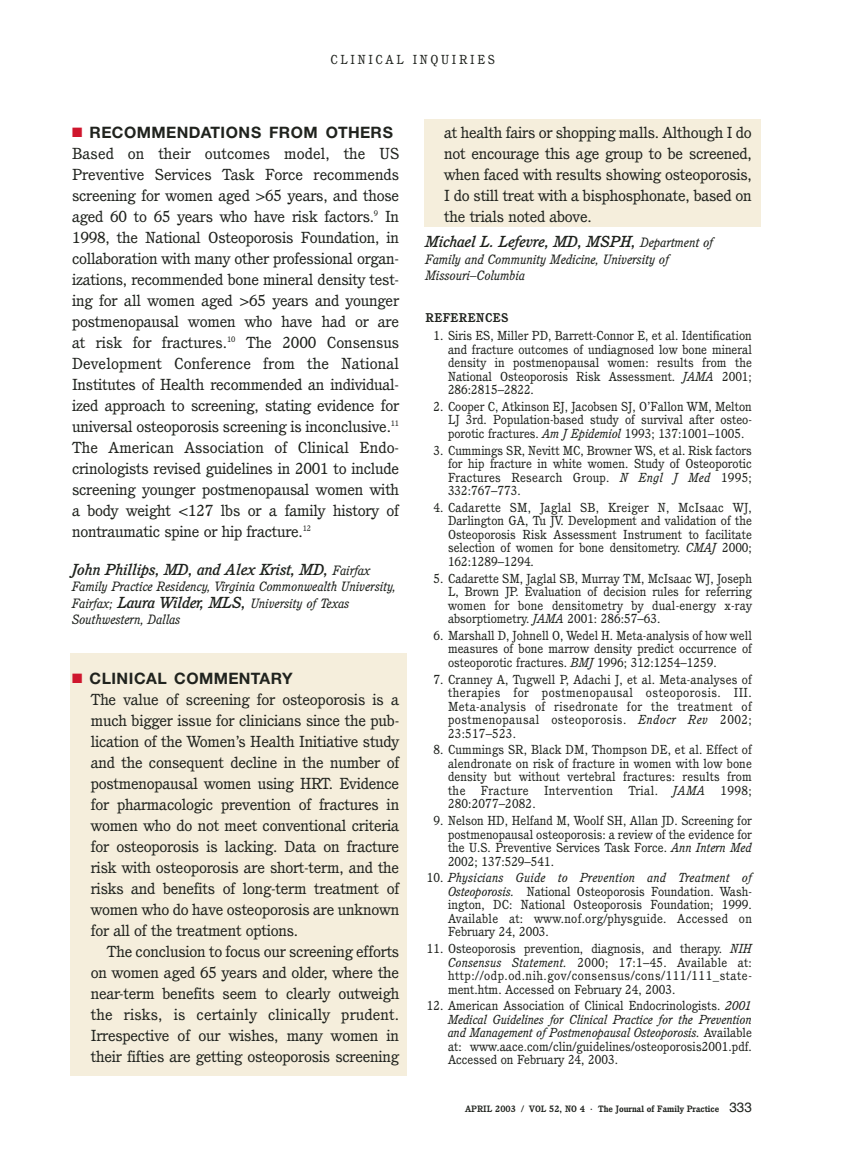
<style>
.page{position:relative;width:851px;height:1161px;background:#fff}
.page>*{position:absolute;margin:0;border:0;box-sizing:border-box;transform-origin:0 0}
.t1{font:700 15.75px "Helvetica Neue";letter-spacing:.025em;color:#20231e}
.t2{font:15.6px/21px "Cushing";letter-spacing:-.015em;color:#20231e;text-align:justify;scale:1.06 1}
.t3{font:italic 500 15.6px "Cushing";letter-spacing:-.015em;color:#20231e;scale:1.06 1}
.t4{font:italic 13.2px/16.5px "Cushing";color:#20231e}
.t5{font:12.75px/13.5px "Cushing";color:#20231e;text-align:justify}
.t6{font:12.75px "Cushing";letter-spacing:.21em;color:#20231e}
.t7{font:700 12.3px "Cushing";letter-spacing:.03em;color:#20231e}
.t8{font:700 9px "Cushing";color:#20231e}
.s1{color:#cf162d}
.s2{font-weight:400;font-size:13.2px}
.s3{font-weight:500;font-size:15.6px}
.s4{font-style:italic}
.s5{font-family:"Helvetica";font-weight:400;font-size:13.5px}
</style>
<div class="page">
<div style="left:71px;top:653px;width:336px;height:423px;background:#f5eedc"></div>
<div style="left:424px;top:120px;width:336px;height:107px;background:#f5eedc"></div>
<p class="t6" style="left:330px;top:54px;width:166px">CLINICAL INQUIRIES</p>
<p class="t1" style="left:72px;top:127px;width:322px"><span class="s1">■</span> RECOMMENDATIONS FROM OTHERS</p>
<p class="t2" style="left:72px;top:144px;width:310px">Based on their outcomes model, the US Preventive Services Task Force recommends screening for women aged &gt;65 years, and those aged 60 to 65 years who have risk factors.<sup>9</sup> In 1998, the National Osteoporosis Foundation, in collaboration with many other professional organ&shy;izations, recommended bone mineral density test&shy;ing for all women aged &gt;65 years and younger postmenopausal women who have had or are at risk for fractures.<sup>10</sup> The 2000 Consensus Development Conference from the National Institutes of Health recommended an individual&shy;ized approach to screening, stating evidence for universal osteoporosis screening is inconclusive.<sup>11<br></sup>The American Association of Clinical Endo&shy;crinologists revised guidelines in 2001 to include screening younger postmenopausal women with a body weight &lt;127 lbs or a family history of nontraumatic spine or hip fracture.<sup>12</sup></p>
<p class="t3" style="left:72px;top:563px;width:283px">John Phillips, MD, and Alex Krist, MD, <span class="s2">Fairfax</span></p>
<p class="t4" style="left:72px;top:579px;width:326px">Family Practice Residency, Virginia Commonwealth University,<br>Fairfax; <span class="s3">Laura Wilder, MLS,</span> University of Texas<br>Southwestern, Dallas</p>
<p class="t1" style="left:72px;top:673px;width:222px"><span class="s1">■</span> CLINICAL COMMENTARY</p>
<p class="t2" style="left:91px;top:690px;width:292px">The value of screening for osteoporosis is a much bigger issue for clinicians since the pub&shy;lication of the Women’s Health Initiative study and the consequent decline in the number of postmenopausal women using HRT. Evidence for pharmacologic prevention of fractures in women who do not meet conventional criteria for osteoporosis is lacking. Data on fracture risk with osteoporosis are short-term, and the risks and benefits of long-term treatment of women who do have osteoporosis are unknown for all of the treatment options.</p>
<p class="t2" style="left:91px;top:942px;width:292px;text-indent:16px">The conclusion to focus our screening efforts on women aged 65 years and older, where the near-term benefits seem to clearly outweigh the risks, is certainly clinically prudent.<br>Irrespective of our wishes, many women in their fifties are getting osteoporosis screening</p>
<p class="t2" style="left:444px;top:123px;width:292px">at health fairs or shopping malls. Although I do not encourage this age group to be screened, when faced with results showing osteoporosis, I do still treat with a bisphosphonate, based on the trials noted above.</p>
<p class="t3" style="left:425px;top:236px;width:273px">Michael L. Lefevre, MD, MSPH, <span class="s2">Department of</span></p>
<p class="t4" style="left:425px;top:252px;width:245px">Family and Community Medicine, University of<br>Missouri–Columbia</p>
<p class="t7" style="left:425px;top:313px;width:84px">REFERENCES</p>
<p class="t5" style="left:448px;top:330px;width:305px;text-indent:-14px">1. Siris ES, Miller PD, Barrett-Connor E, et al. Identification and fracture outcomes of undiagnosed low bone mineral density in postmenopausal women: results from the National Osteoporosis Risk Assessment. <span class="s4">JAMA</span> 2001; 286:2815–2822.</p>
<p class="t5" style="left:448px;top:401px;width:305px;text-indent:-14px">2. Cooper C, Atkinson EJ, Jacobsen SJ, O’Fallon WM, Melton LJ 3rd. Population-based study of survival after osteo&shy;porotic fractures. <span class="s4">Am J Epidemiol</span> 1993; 137:1001–1005.</p>
<p class="t5" style="left:448px;top:445px;width:305px;text-indent:-14px">3. Cummings SR, Nevitt MC, Browner WS, et al. Risk factors for hip fracture in white women. Study of Osteoporotic Fractures Research Group. <span class="s4">N Engl J Med</span> 1995; 332:767–773.</p>
<p class="t5" style="left:448px;top:502px;width:305px;text-indent:-14px">4. Cadarette SM, Jaglal SB, Kreiger N, McIsaac WJ, Darlington GA, Tu JV. Development and validation of the Osteoporosis Risk Assessment Instrument to facilitate selection of women for bone densitometry. <span class="s4">CMAJ</span> 2000; 162:1289–1294.</p>
<p class="t5" style="left:448px;top:573px;width:305px;text-indent:-14px">5. Cadarette SM, Jaglal SB, Murray TM, McIsaac WJ, Joseph L, Brown JP. Evaluation of decision rules for referring women for bone densitometry by dual-energy x-ray absorptiometry. <span class="s4">JAMA</span> 2001: 286:57–63.</p>
<p class="t5" style="left:448px;top:630px;width:305px;text-indent:-14px">6. Marshall D, Johnell O, Wedel H. Meta-analysis of how well measures of bone marrow density predict occurrence of osteoporotic fractures. <span class="s4">BMJ</span> 1996; 312:1254–1259.</p>
<p class="t5" style="left:448px;top:674px;width:305px;text-indent:-14px">7. Cranney A, Tugwell P, Adachi J, et al. Meta-analyses of therapies for postmenopausal osteoporosis. III.<br>Meta-analysis of risedronate for the treatment of postmenopausal osteoporosis. <span class="s4">Endocr Rev</span> 2002; 23:517–523.</p>
<p class="t5" style="left:448px;top:744px;width:305px;text-indent:-14px">8. Cummings SR, Black DM, Thompson DE, et al. Effect of alendronate on risk of fracture in women with low bone density but without vertebral fractures: results from the Fracture Intervention Trial. <span class="s4">JAMA</span> 1998; 280:2077–2082.</p>
<p class="t5" style="left:448px;top:815px;width:305px;text-indent:-14px">9. Nelson HD, Helfand M, Woolf SH, Allan JD. Screening for postmenopausal osteoporosis: a review of the evidence for the U.S. Preventive Services Task Force. <span class="s4">Ann Intern Med </span>2002; 137:529–541.</p>
<p class="t5" style="left:448px;top:872px;width:305px;text-indent:-21px">10. <span class="s4">Physicians Guide to Prevention and Treatment of Osteoporosis.</span> National Osteoporosis Foundation. Wash&shy;ington, DC: National Osteoporosis Foundation; 1999.<br>Available at: www.nof.org/physguide. Accessed on February 24, 2003.</p>
<p class="t5" style="left:448px;top:943px;width:305px;text-indent:-21px">11. Osteoporosis prevention, diagnosis, and therapy. <span class="s4">NIH Consensus Statement.</span> 2000; 17:1–45. Available at: http://odp.od.nih.gov/consensus/cons/111/111_state&shy;ment.htm. Accessed on February 24, 2003.</p>
<p class="t5" style="left:448px;top:1000px;width:305px;text-indent:-21px">12. American Association of Clinical Endocrinologists. <span class="s4">2001<br>Medical Guidelines for Clinical Practice for the Prevention and Management of Postmenopausal Osteoporosis.</span> Available at: www.aace.com/clin/guidelines/osteoporosis2001.pdf.<br>Accessed on February 24, 2003.</p>
<p class="t8" style="left:465px;top:1106px;width:288px">APRIL 2003 / VOL 52, NO 4 · The Journal of Family Practice <span class="s5">333</span></p>
</div>
